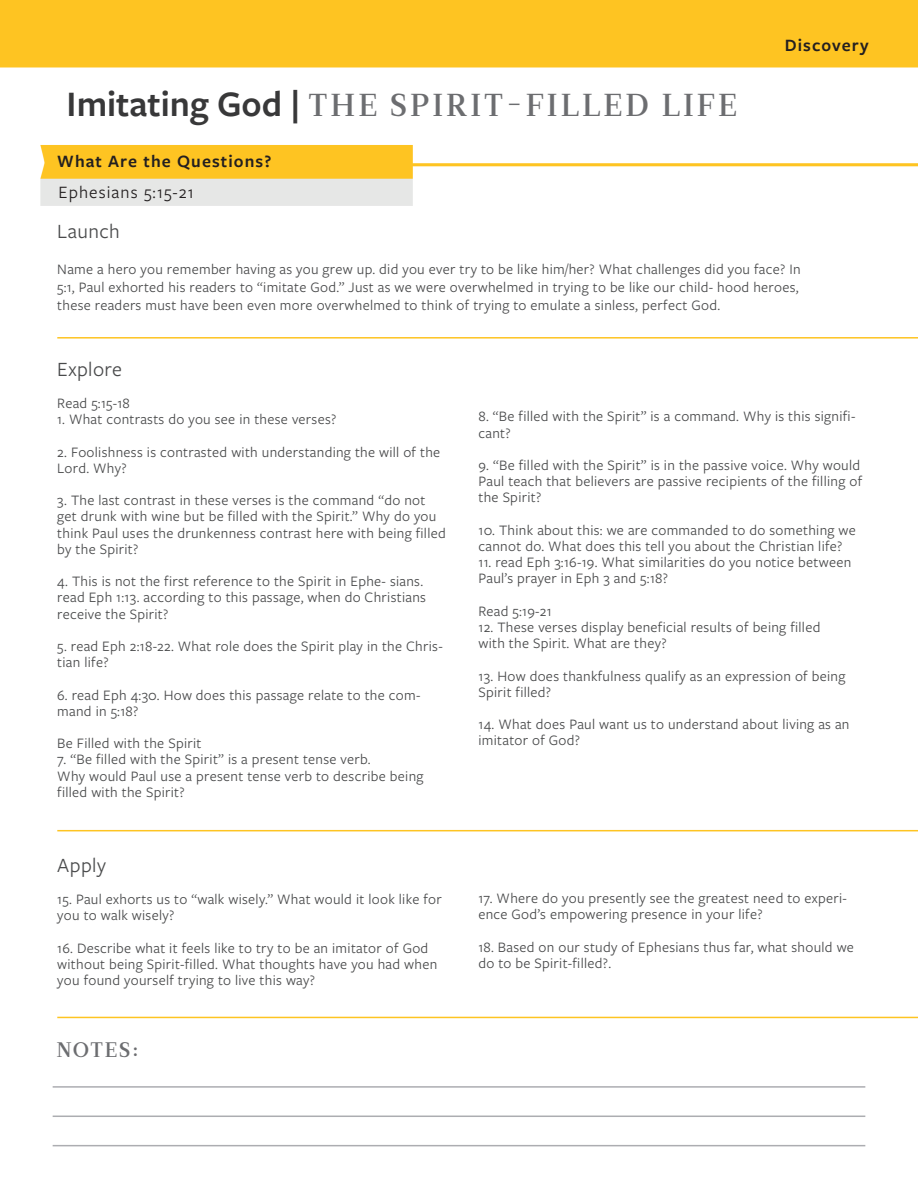
<style>
.page{position:relative;width:918px;height:1188px;background:#fff}
.page>*{position:absolute;margin:0;border:0;box-sizing:border-box;transform-origin:0 0}
.t1{font:31.65px "Leitura Roman 3";letter-spacing:.095em;color:#6c6d70}
.t2{font:21px "Freight Sans Pro";letter-spacing:.02em;color:#494a4b}
.t3{font:21px "Leitura Roman 3";letter-spacing:.07em;color:#6c6d70}
.t4{font:600 18px "Freight Sans Pro";letter-spacing:.06em;color:#231f20}
.t5{font:18px "Freight Sans Pro";letter-spacing:.06em;color:#231f20}
.t6{font:15px/16.2px "Freight Sans Pro";letter-spacing:.02em;color:#494a4b}
.s1{font-family:"Freight Sans Pro";font-weight:600;font-size:37.2px;color:#383839}
</style>
<div class="page">
<img style="left:0;top:0;width:918px;height:1147px">
<hr style="left:57px;top:337px;width:861px;height:2px;background:#fec422">
<hr style="left:57px;top:1017px;width:861px;height:1px;background:#fec422">
<hr style="left:57px;top:830px;width:861px;height:1px;background:#fec422">
<hr style="left:53px;top:1086px;width:812px;height:2px;background:#acadb1">
<hr style="left:53px;top:1116px;width:812px;height:1px;background:#acadb1">
<hr style="left:53px;top:1145px;width:812px;height:1px;background:#acadb1">
<p class="t1" style="left:67px;top:84px;width:672px"><span class="s1">Imitating God |</span> THE SPIRIT-FILLED LIFE</p>
<p class="t4" style="left:785px;top:33px;width:85px">Discovery</p>
<p class="t4" style="left:57px;top:149px;width:216px">What Are the Questions?</p>
<p class="t5" style="left:58px;top:180px;width:137px">Ephesians 5:15-21</p>
<p class="t2" style="left:57px;top:217px;width:64px">Launch</p>
<p class="t6" style="left:57px;top:259px;width:745px;line-height:18px">Name a hero you remember having as you grew up. did you ever try to be like him/her? What challenges did you face? In<br>5:1, Paul exhorted his readers to “imitate God.” Just as we were overwhelmed in trying to be like our child- hood heroes, these readers must have been even more overwhelmed to think of trying to emulate a sinless, perfect God.</p>
<p class="t2" style="left:57px;top:355px;width:66px">Explore</p>
<p class="t6" style="left:57px;top:394px;width:74px">Read 5:15-18</p>
<p class="t6" style="left:57px;top:411px;width:281px">1. What contrasts do you see in these verses?</p>
<p class="t6" style="left:57px;top:443px;width:384px">2. Foolishness is contrasted with understanding the will of the<br>Lord. Why?</p>
<p class="t6" style="left:57px;top:492px;width:390px">3. The last contrast in these verses is the command “do not get drunk with wine but be filled with the Spirit.” Why do you think Paul uses the drunkenness contrast here with being filled by the Spirit?</p>
<p class="t6" style="left:57px;top:573px;width:370px">4. This is not the first reference to the Spirit in Ephe- sians. read Eph 1:13. according to this passage, when do Christians receive the Spirit?</p>
<p class="t6" style="left:57px;top:637px;width:387px">5. read Eph 2:18-22. What role does the Spirit play in the Chris&shy;tian life?</p>
<p class="t6" style="left:57px;top:686px;width:365px">6. read Eph 4:30. How does this passage relate to the com&shy;mand in 5:18?</p>
<p class="t6" style="left:57px;top:735px;width:146px">Be Filled with the Spirit</p>
<p class="t6" style="left:57px;top:751px;width:315px">7. “Be filled with the Spirit” is a present tense verb.</p>
<p class="t6" style="left:57px;top:767px;width:368px">Why would Paul use a present tense verb to describe being filled with the Spirit?</p>
<p class="t2" style="left:57px;top:851px;width:50px">Apply</p>
<p class="t6" style="left:57px;top:891px;width:386px">15. Paul exhorts us to “walk wisely.” What would it look like for you to walk wisely?</p>
<p class="t6" style="left:57px;top:939px;width:382px">16. Describe what it feels like to try to be an imitator of God without being Spirit-filled. What thoughts have you had when you found yourself trying to live this way?</p>
<p class="t3" style="left:56px;top:1035px;width:84px">NOTES:</p>
<p class="t6" style="left:478px;top:408px;width:378px">8. “Be filled with the Spirit” is a command. Why is this signifi&shy;cant?</p>
<p class="t6" style="left:478px;top:456px;width:385px">9. “Be filled with the Spirit” is in the passive voice. Why would<br>Paul teach that believers are passive recipients of the filling of the Spirit?</p>
<p class="t6" style="left:478px;top:521px;width:379px">10. Think about this: we are commanded to do something we cannot do. What does this tell you about the Christian life?</p>
<p class="t6" style="left:478px;top:554px;width:374px">11. read Eph 3:16-19. What similarities do you notice between<br>Paul’s prayer in Eph 3 and 5:18?</p>
<p class="t6" style="left:478px;top:602px;width:75px">Read 5:19-21</p>
<p class="t6" style="left:478px;top:618px;width:343px">12. These verses display beneficial results of being filled</p>
<p class="t6" style="left:478px;top:635px;width:190px">with the Spirit. What are they?</p>
<p class="t6" style="left:478px;top:667px;width:368px">13. How does thankfulness qualify as an expression of being<br>Spirit filled?</p>
<p class="t6" style="left:478px;top:716px;width:373px">14. What does Paul want us to understand about living as an imitator of God?</p>
<p class="t6" style="left:478px;top:889px;width:370px">17. Where do you presently see the greatest need to experi&shy;ence God’s empowering presence in your life?</p>
<p class="t6" style="left:478px;top:938px;width:377px">18. Based on our study of Ephesians thus far, what should we do to be Spirit-filled?.</p>
</div>
